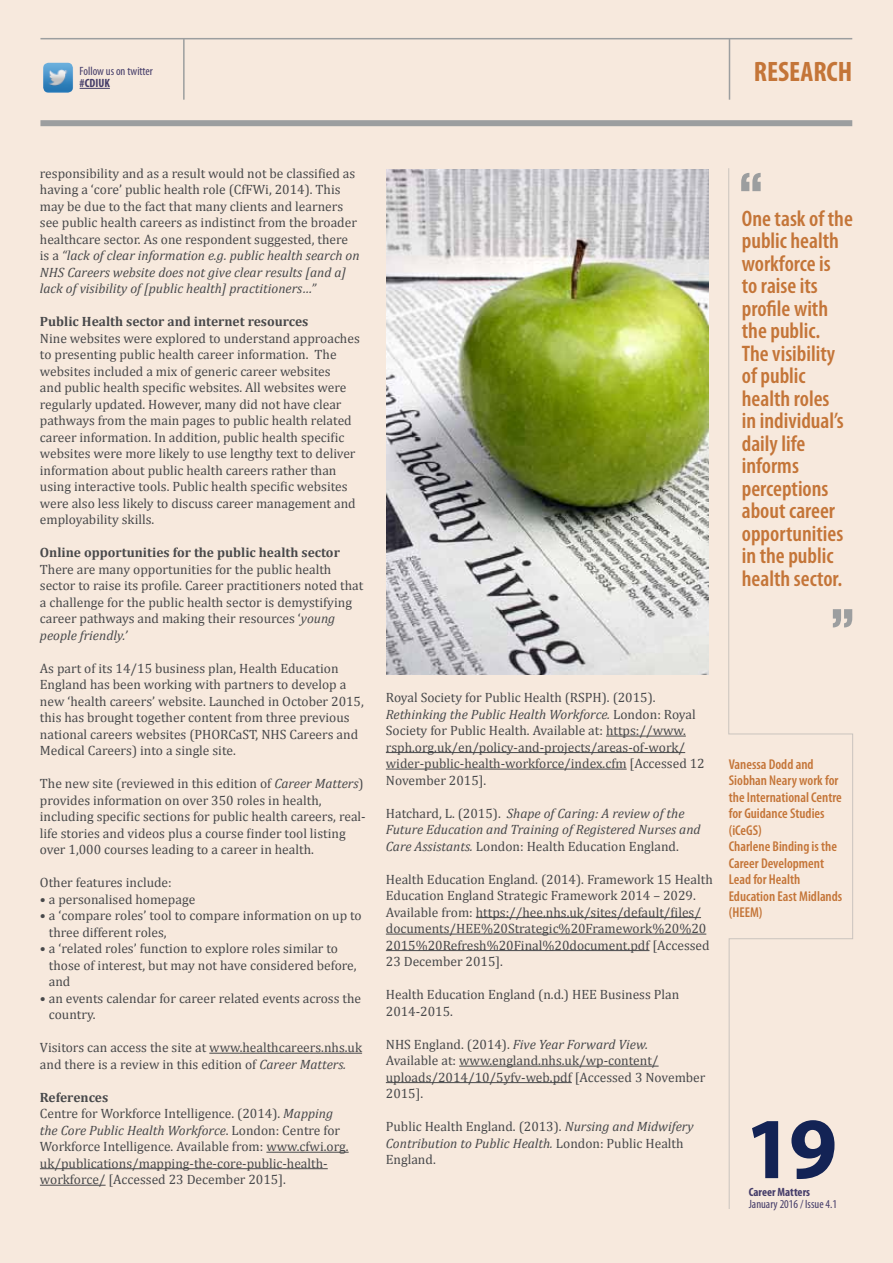
<style>
.page{position:relative;width:893px;height:1263px;background:#fff}
.page>*{position:absolute;margin:0;border:0;box-sizing:border-box;transform-origin:0 0}
.t1{font:700 87.75px "Myriad Pro";color:#132355}
.t2{font:700 condensed 28.2px "Myriad Pro";color:#c47538}
.t3{font:600 condensed 22.5px/22.5px "Myriad Pro";color:#c47538}
.t4{font:600 condensed 14.25px/16.5px "Myriad Pro";color:#c47538}
.t5{font:13.5px/16.5px "Cambria";color:#48494b}
.t6{font:italic 13.5px/16.5px "Cambria";color:#48494b}
.t7{font:700 13.5px "Cambria";color:#48494b}
.t8{font:condensed 12px "Myriad Pro";color:#443c69}
.t9{font:700 condensed 12px "Myriad Pro";color:#443c69}
.s1{font-style:italic}
.s2{font-weight:700}
.s3{font-style:normal}
</style>
<div class="page">
<div style="left:1px;top:0;width:892px;height:1263px;background:#f7e9dd"></div>
<hr style="left:40px;top:38px;width:812px;height:1px;background:#9c9e9f">
<div style="left:40px;top:120px;width:812px;height:6px;background:#9c9e9f"></div>
<hr style="left:729px;top:39px;width:1px;height:61px;background:#9c9e9f">
<hr style="left:209px;top:1053px;width:153px;height:1px;background:#48494b">
<hr style="left:266px;top:1152px;width:83px;height:1px;background:#48494b">
<hr style="left:40px;top:1168px;width:288px;height:1px;background:#48494b">
<hr style="left:40px;top:1185px;width:66px;height:1px;background:#48494b">
<hr style="left:606px;top:736px;width:80px;height:1px;background:#48494b">
<hr style="left:386px;top:752px;width:299px;height:1px;background:#48494b">
<hr style="left:386px;top:769px;width:241px;height:1px;background:#48494b">
<hr style="left:476px;top:917px;width:225px;height:1px;background:#48494b">
<hr style="left:386px;top:934px;width:320px;height:1px;background:#48494b">
<hr style="left:386px;top:950px;width:263px;height:1px;background:#48494b">
<hr style="left:459px;top:1066px;width:200px;height:1px;background:#48494b">
<hr style="left:386px;top:1082px;width:186px;height:1px;background:#48494b">
<hr style="left:183px;top:39px;width:2px;height:61px;background:#9c9e9f">
<hr style="left:80px;top:88px;width:30px;height:1px;background:#443c69">
<img style="left:43px;top:63px;width:30px;height:30px">
<svg style="left:728px;top:168px;width:125px;height:1041px"></svg>
<svg style="left:833px;top:609px;width:19px;height:18px"></svg>
<svg style="left:741px;top:173px;width:20px;height:18px"></svg>
<img style="left:387px;top:169px;width:322px;height:506px">
<p class="t8" style="left:80px;top:64px;width:75px">Follow us on twitter</p>
<p class="t9" style="left:80px;top:76px;width:32px">#CDIU K</p>
<h2 class="t2" style="left:754px;top:54px;width:13px">RESEARC</h2>
<h2 class="t2" style="left:838px;top:54px;width:16px">H</h2>
<p class="t5" style="left:40px;top:165px;width:321px">responsibility and as a result would not be classified as having a ‘core’ public health role (CfFWi, 2014). This may be due to the fact that many clients and learners see public health careers as indistinct from the broader healthcare sector. As one respondent suggested, there is a <span class="s1">“lack of clear information e.g. public health search on NHS Careers website does not give clear results [and a] lack of visibility of [public health] practitioners…”</span></p>
<p class="t7" style="left:40px;top:313px;width:270px">Public Health sector and internet resources</p>
<p class="t5" style="left:40px;top:330px;width:321px">Nine websites were explored to understand approaches to presenting public health career information. The websites included a mix of generic career websites<br>and public health specific websites. All websites were regularly updated. However, many did not have clear pathways from the main pages to public health related career information. In addition, public health specific websites were more likely to use lengthy text to deliver information about public health careers rather than using interactive tools. Public health specific websites were also less likely to discuss career management and employability skills.</p>
<p class="t7" style="left:40px;top:544px;width:301px">Online opportunities for the public health sector</p>
<p class="t5" style="left:40px;top:561px;width:325px">There are many opportunities for the public health sector to raise its profile. Career practitioners noted that a challenge for the public health sector is demystifying career pathways and making their resources ‘<span class="s1">young people friendly.’</span></p>
<p class="t5" style="left:40px;top:660px;width:325px">As part of its 14/15 business plan, Health Education England has been working with partners to develop a new ‘health careers’ website. Launched in October 2015, this has brought together content from three previous national careers websites (PHORCaST, NHS Careers and Medical Careers) into a single site.</p>
<p class="t5" style="left:40px;top:775px;width:327px">The new site (reviewed in this edition of <span class="s1">Career Matters</span>) provides information on over 350 roles in health, including specific sections for public health careers, real&shy;life stories and videos plus a course finder tool listing over 1,000 courses leading to a career in health.</p>
<p class="t5" style="left:40px;top:874px;width:133px">Other features include:</p>
<p class="t5" style="left:40px;top:891px;width:157px">• a personalised homepage</p>
<p class="t5" style="left:49px;top:907px;width:314px;text-indent:-9px">• a ‘compare roles’ tool to compare information on up to three different roles,</p>
<p class="t5" style="left:49px;top:940px;width:309px;text-indent:-9px">• a ‘related roles’ function to explore roles similar to those of interest, but may not have considered before, and</p>
<p class="t5" style="left:49px;top:990px;width:314px;text-indent:-9px">• an events calendar for career related events across the country.</p>
<p class="t5" style="left:40px;top:1039px;width:324px">Visitors can access the site at www.healthcareers.nhs.uk and there is a review in this edition of <span class="s1">Career Matters.</span></p>
<p class="t5" style="left:40px;top:1089px;width:310px"><span class="s2">References<br></span>Centre for Workforce Intelligence. (2014). <span class="s1">Mapping the Core Public Health Workforce</span>. London: Centre for Workforce Intelligence. Available from: www.cfwi.org. uk/publications/mapping-the-core-public-health&shy;workforce/ [Accessed 23 December 2015].</p>
<h3 class="t3" style="left:742px;top:208px;width:113px">One task of the public health workforce is<br>to raise its profile with the public.<br>The visibility of public health roles<br>in individual’s daily life informs perceptions about career opportunities in the public health sector.</h3>
<p class="t5" style="left:386px;top:689px;width:320px">Royal Society for Public Health (RSPH). (2015).<br><span class="s1">Rethinking the Public Health Workforce.</span> London: Royal Society for Public Health. Available at: https://www. rsph.org.uk/en/policy-and-projects/areas-of-work/ wider-public-health-workforce/index.cfm [Accessed 12<br>November 2015].</p>
<p class="t6" style="left:386px;top:804px;width:316px"><span class="s3">Hatchard, L. (2015).</span> Shape of Caring: A review of the<br>Future Education and Training of Registered Nurses and<br>Care Assistants. <span class="s3">London: Health Education England.</span></p>
<p class="t5" style="left:386px;top:871px;width:328px">Health Education England. (2014). Framework 15 Health Education England Strategic Framework 2014 – 2029.<br>Available from: https://hee.nhs.uk/sites/default/files/ documents/HEE%20Strategic%20Framework%20%20<br>2015%20Refresh%20Final%20document.pdf [Accessed 23 December 2015].</p>
<p class="t5" style="left:386px;top:986px;width:295px">Health Education England (n.d.) HEE Business Plan<br>2014-2015.</p>
<p class="t5" style="left:386px;top:1036px;width:321px">NHS England. (2014). <span class="s1">Five Year Forward View.<br></span>Available at: www.england.nhs.uk/wp-content/ uploads/2014/10/5yfv-web.pdf [Accessed 3 November 2015].</p>
<p class="t5" style="left:386px;top:1118px;width:309px">Public Health England. (2013). <span class="s1">Nursing and Midwifery<br>Contribution to Public Health.</span> London: Public Health<br>England.</p>
<p class="t4" style="left:729px;top:756px;width:115px">Vanessa Dodd and<br>Siobhan Neary work for the International Centre for Guidance Studies (iCeGS)<br>Charlene Binding is the<br>Career Development<br>Lead for Health<br>Education East Midlands (HEEM)</p>
<h1 class="t1" style="left:744px;top:1091px;width:94px">19</h1>
<p class="t9" style="left:749px;top:1185px;width:63px">Career Matters</p>
<p class="t8" style="left:749px;top:1197px;width:90px">January 2016 / Issue 4.1</p>
</div>
